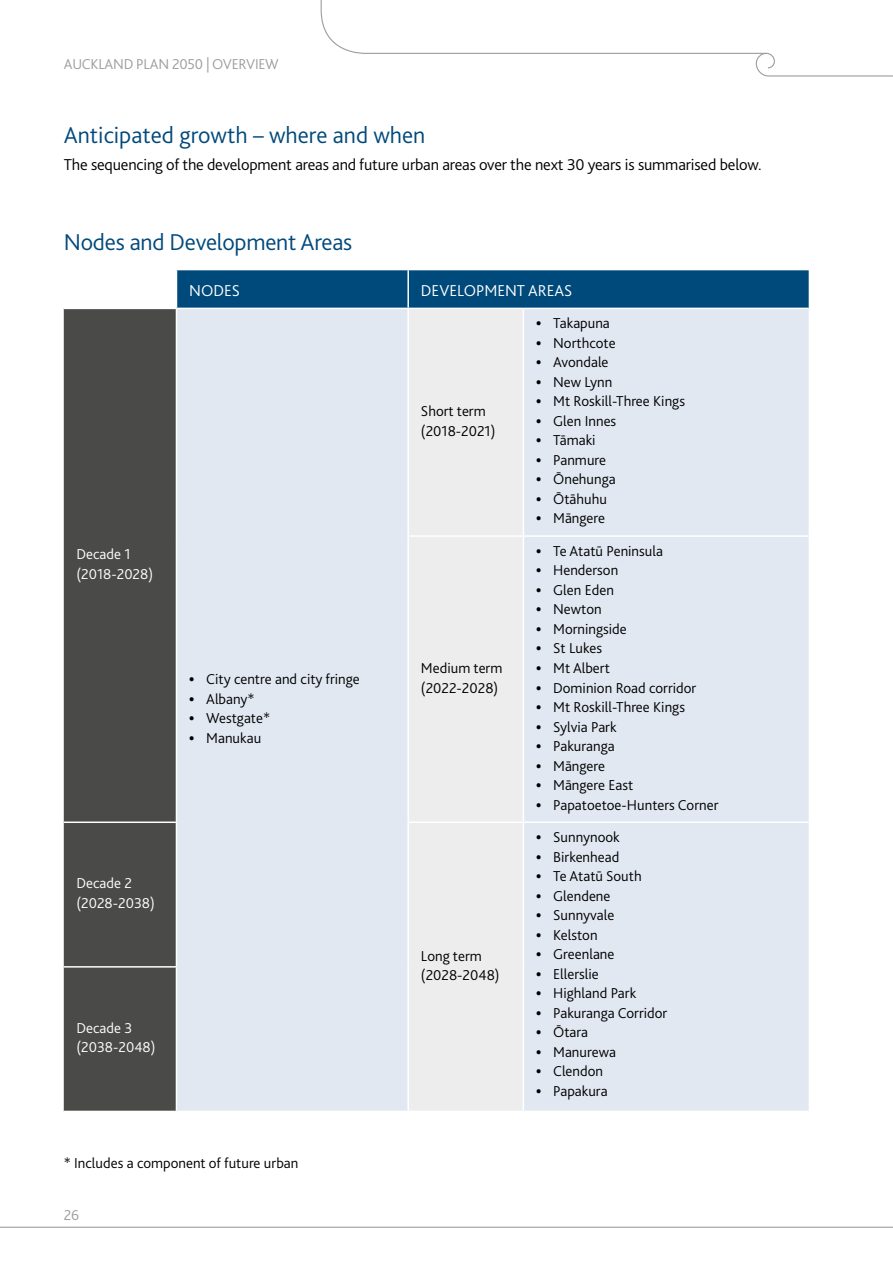
<style>
.page{position:relative;width:893px;height:1263px;background:#fff}
.page>*{position:absolute;margin:0;border:0;box-sizing:border-box;transform-origin:0 0}
.Sub_Heading{font:300 24px "Bliss";letter-spacing:-.005em;color:#00497b}
.Body_Text{font:300 16.5px "Bliss";letter-spacing:-.01em;color:#000}
.Body_Text-2{font:300 16.5px "Bliss";color:#fff}
.Bullet{font:300 15px "Bliss";color:#000}
.Body_Text-3{font:300 15px/19.5px "Bliss";color:#000}
.Body_Text-4{font:300 15px/19.5px "Bliss";color:#fff}
.t1{font:300 15px "Bliss";letter-spacing:-.015em;color:#9d9d9c}
.s1{font-weight:800}
</style>
<div class="page">
<div style="left:177px;top:270px;width:632px;height:38px;background:#00497b"></div>
<div style="left:64px;top:309px;width:112px;height:802px;background:#4a4a49"></div>
<div style="left:177px;top:309px;width:632px;height:802px;background:#e2e8f2"></div>
<div style="left:409px;top:309px;width:114px;height:802px;background:#ededed"></div>
<hr style="left:407px;top:535px;width:116px;height:2px;background:#fff">
<hr style="left:523px;top:535px;width:286px;height:2px;background:#fff">
<hr style="left:64px;top:821px;width:113px;height:2px;background:#fff">
<hr style="left:407px;top:821px;width:116px;height:2px;background:#fff">
<hr style="left:523px;top:821px;width:286px;height:2px;background:#fff">
<hr style="left:64px;top:966px;width:113px;height:1px;background:#fff">
<hr style="left:407px;top:270px;width:2px;height:38px;background:#fff">
<hr style="left:407px;top:309px;width:2px;height:226px;background:#fff">
<hr style="left:523px;top:309px;width:1px;height:226px;background:#fff">
<hr style="left:407px;top:537px;width:2px;height:284px;background:#fff">
<hr style="left:523px;top:537px;width:1px;height:284px;background:#fff">
<hr style="left:407px;top:823px;width:2px;height:144px;background:#fff">
<hr style="left:523px;top:823px;width:1px;height:144px;background:#fff">
<hr style="left:407px;top:967px;width:2px;height:144px;background:#fff">
<hr style="left:523px;top:967px;width:1px;height:144px;background:#fff">
<hr style="left:0;top:1227px;width:893px;height:1px;background:#9d9d9c">
<svg style="left:320px;top:0;width:573px;height:77px"></svg>
<p class="t1" style="left:64px;top:55px;width:217px">AUCKLAND PLAN 2050 | OVERVIEW</p>
<h2 class="Sub_Heading" style="left:64px;top:121px;width:363px">Anticipated growth – where and when</h2>
<p class="Body_Text" style="left:64px;top:154px;width:700px">The sequencing of the development areas and future urban areas over the next 30 years is summarised below.</p>
<h2 class="Sub_Heading" style="left:64px;top:227px;width:290px">Nodes and Development Areas</h2>
<p class="Body_Text-2" style="left:189px;top:280px;width:52px">NODES</p>
<p class="Body_Text-2" style="left:421px;top:280px;width:153px">DEVELOPMENT AREAS</p>
<p class="Body_Text-4" style="left:77px;top:544px;width:78px">Decade 1 (2018-2028)</p>
<p class="Bullet" style="left:189px;top:670px;width:172px"><span class="s1">•</span> City centre and city fringe</p>
<p class="Bullet" style="left:189px;top:689px;width:67px"><span class="s1">•</span> Albany*</p>
<p class="Bullet" style="left:189px;top:709px;width:83px"><span class="s1">•</span> Westgate*</p>
<p class="Bullet" style="left:189px;top:728px;width:74px"><span class="s1">•</span> Manukau</p>
<p class="Body_Text-4" style="left:77px;top:874px;width:80px">Decade 2 (2028-2038)</p>
<p class="Body_Text-4" style="left:77px;top:1018px;width:80px">Decade 3 (2038-2048)</p>
<p class="Body_Text-3" style="left:64px;top:1153px;width:236px">* Includes a component of future urban</p>
<p class="t1" style="left:64px;top:1206px;width:17px">26</p>
<p class="Body_Text-3" style="left:421px;top:401px;width:76px">Short term (2018-2021)</p>
<p class="Body_Text-3" style="left:421px;top:658px;width:83px">Medium term (2022-2028)</p>
<p class="Body_Text-3" style="left:421px;top:946px;width:80px">Long term (2028-2048)</p>
<p class="Bullet" style="left:536px;top:314px;width:75px"><span class="s1">•</span> Takapuna</p>
<p class="Bullet" style="left:536px;top:333px;width:81px"><span class="s1">•</span> Northcote</p>
<p class="Bullet" style="left:536px;top:353px;width:74px"><span class="s1">•</span> Avondale</p>
<p class="Bullet" style="left:536px;top:372px;width:78px"><span class="s1">•</span> New Lynn</p>
<p class="Bullet" style="left:536px;top:392px;width:150px"><span class="s1">•</span> Mt Roskill-Three Kings</p>
<p class="Bullet" style="left:536px;top:411px;width:82px"><span class="s1">•</span> Glen Innes</p>
<p class="Bullet" style="left:536px;top:431px;width:61px"><span class="s1">•</span> Tāmaki</p>
<p class="Bullet" style="left:536px;top:450px;width:71px"><span class="s1">•</span> Panmure</p>
<p class="Bullet" style="left:536px;top:470px;width:81px"><span class="s1">•</span> Ōnehunga</p>
<p class="Bullet" style="left:536px;top:489px;width:72px"><span class="s1">•</span> Ōtāhuhu</p>
<p class="Bullet" style="left:536px;top:509px;width:70px"><span class="s1">•</span> Māngere</p>
<p class="Bullet" style="left:536px;top:542px;width:128px"><span class="s1">•</span> Te Atatū Peninsula</p>
<p class="Bullet" style="left:536px;top:561px;width:84px"><span class="s1">•</span> Henderson</p>
<p class="Bullet" style="left:536px;top:581px;width:79px"><span class="s1">•</span> Glen Eden</p>
<p class="Bullet" style="left:536px;top:600px;width:67px"><span class="s1">•</span> Newton</p>
<p class="Bullet" style="left:536px;top:620px;width:92px"><span class="s1">•</span> Morningside</p>
<p class="Bullet" style="left:536px;top:639px;width:67px"><span class="s1">•</span> St Lukes</p>
<p class="Bullet" style="left:536px;top:659px;width:75px"><span class="s1">•</span> Mt Albert</p>
<p class="Bullet" style="left:536px;top:678px;width:162px"><span class="s1">•</span> Dominion Road corridor</p>
<p class="Bullet" style="left:536px;top:698px;width:150px"><span class="s1">•</span> Mt Roskill-Three Kings</p>
<p class="Bullet" style="left:536px;top:717px;width:82px"><span class="s1">•</span> Sylvia Park</p>
<p class="Bullet" style="left:536px;top:737px;width:80px"><span class="s1">•</span> Pakuranga</p>
<p class="Bullet" style="left:536px;top:756px;width:70px"><span class="s1">•</span> Māngere</p>
<p class="Bullet" style="left:536px;top:776px;width:99px"><span class="s1">•</span> Māngere East</p>
<p class="Bullet" style="left:536px;top:795px;width:184px"><span class="s1">•</span> Papatoetoe-Hunters Corner</p>
<p class="Bullet" style="left:536px;top:828px;width:85px"><span class="s1">•</span> Sunnynook</p>
<p class="Bullet" style="left:536px;top:847px;width:85px"><span class="s1">•</span> Birkenhead</p>
<p class="Bullet" style="left:536px;top:867px;width:107px"><span class="s1">•</span> Te Atatū South</p>
<p class="Bullet" style="left:536px;top:886px;width:76px"><span class="s1">•</span> Glendene</p>
<p class="Bullet" style="left:536px;top:906px;width:80px"><span class="s1">•</span> Sunnyvale</p>
<p class="Bullet" style="left:536px;top:925px;width:63px"><span class="s1">•</span> Kelston</p>
<p class="Bullet" style="left:536px;top:945px;width:80px"><span class="s1">•</span> Greenlane</p>
<p class="Bullet" style="left:536px;top:964px;width:64px"><span class="s1">•</span> Ellerslie</p>
<p class="Bullet" style="left:536px;top:984px;width:102px"><span class="s1">•</span> Highland Park</p>
<p class="Bullet" style="left:536px;top:1003px;width:133px"><span class="s1">•</span> Pakuranga Corridor</p>
<p class="Bullet" style="left:536px;top:1023px;width:54px"><span class="s1">•</span> Ōtara</p>
<p class="Bullet" style="left:536px;top:1042px;width:81px"><span class="s1">•</span> Manurewa</p>
<p class="Bullet" style="left:536px;top:1062px;width:68px"><span class="s1">•</span> Clendon</p>
<p class="Bullet" style="left:536px;top:1081px;width:73px"><span class="s1">•</span> Papakura</p>
</div>
